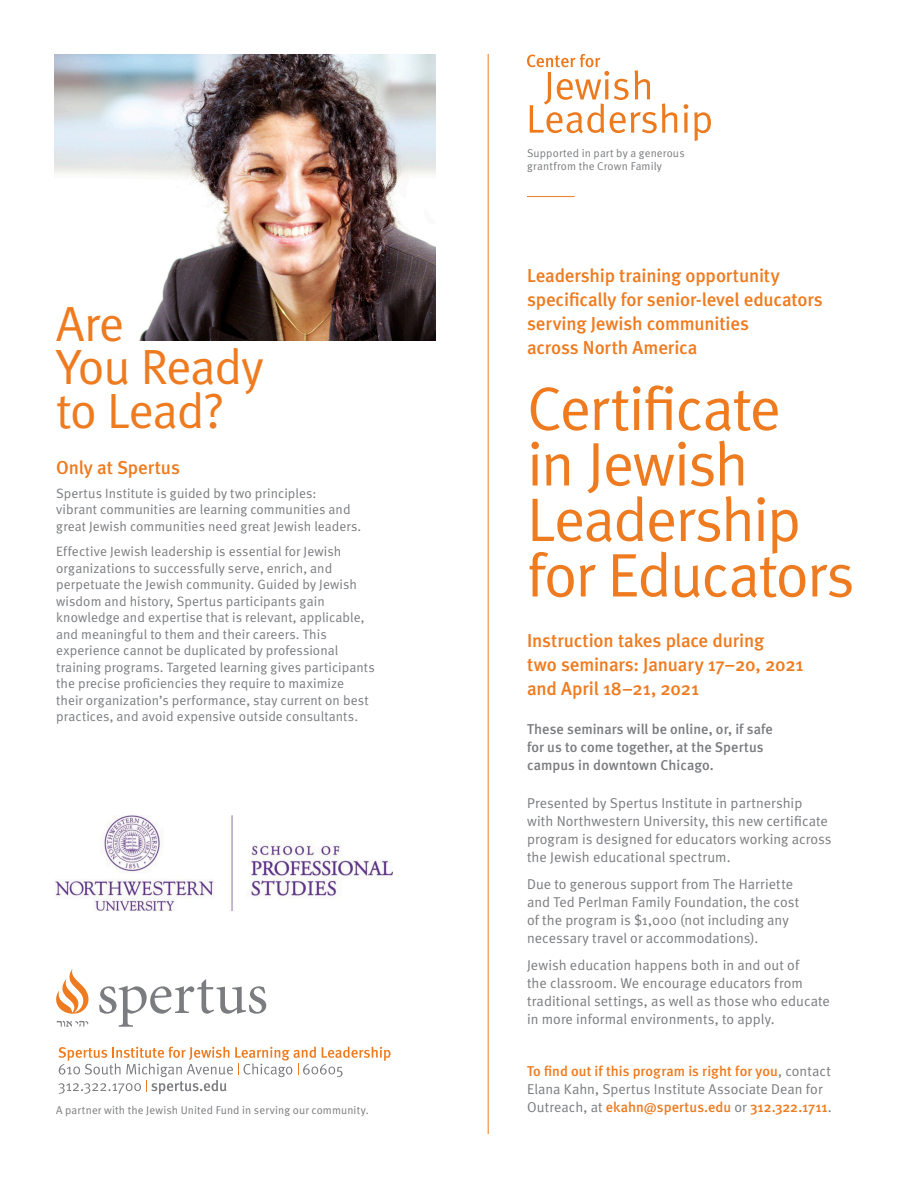
<style>
.page{position:relative;width:918px;height:1188px;background:#fff}
.page>*{position:absolute;margin:0;border:0;box-sizing:border-box;transform-origin:0 0}
._10_Leadership_title{font:61.5px/55.5px "Meta Normal";letter-spacing:-.03em;color:#ee7b1f}
.t1{font:49.5px/43.5px "Meta Normal";letter-spacing:-.025em;color:#ee7b1f}
._10_Leadership__subt{font:500 18.75px/24px "Meta";letter-spacing:-.01em;color:#ee7b1f}
._05_All__reg_para{font:14.25px/18px "Meta Normal";letter-spacing:.005em;color:#7a7c7f}
._05_All__reg_para-2{font:500 14.25px/18px "Meta";letter-spacing:.005em;color:#7a7c7f}
._05_All__reg_para-3{font:500 14.25px "Meta";letter-spacing:.005em;color:#ee7b1f}
.Answer{font:13.5px/16.5px "Meta Normal";letter-spacing:.005em;color:#7a7c7f}
.t2{font:11.25px/13.5px "Meta Normal";letter-spacing:.015em;color:#7a7c7f}
.s1{font-family:"Meta";font-weight:500;color:#ee7b1f}
.s2{font-family:"Meta Normal";font-weight:400;color:#7a7c7f}
</style>
<div class="page">
<hr style="left:488px;top:54px;width:1px;height:1080px;background:#ee7b1f">
<svg style="left:99px;top:979px;width:167px;height:48px"></svg>
<svg style="left:56px;top:969px;width:33px;height:58px"></svg>
<svg style="left:58px;top:1047px;width:333px;height:47px"></svg>
<img style="left:55px;top:815px;width:338px;height:96px">
<img style="left:54px;top:54px;width:381px;height:286px">
<svg style="left:527px;top:54px;width:150px;height:79px"></svg>
<svg style="left:684px;top:104px;width:4px;height:29px"></svg>
<svg style="left:694px;top:112px;width:17px;height:29px"></svg>
<hr style="left:527px;top:196px;width:48px;height:1px;background:#ee7b1f">
<p class="t1" style="left:56px;top:301px;width:209px">Are<br>You Ready to Lead?</p>
<p class="_10_Leadership__subt" style="left:56px;top:456px;width:125px">Only at Spertus</p>
<p class="Answer" style="left:56px;top:485px;width:307px">Spertus Institute is guided by two principles:<br>vibrant communities are learning communities and great Jewish communities need great Jewish leaders.</p>
<p class="Answer" style="left:56px;top:543px;width:320px">Effective Jewish leadership is essential for Jewish organizations to successfully serve, enrich, and perpetuate the Jewish community. Guided by Jewish wisdom and history, Spertus participants gain knowledge and expertise that is relevant, applicable, and meaningful to them and their careers. This experience cannot be duplicated by professional training programs. Targeted learning gives participants the precise proficiencies they require to maximize<br>their organization’s performance, stay current on best practices, and avoid expensive outside consultants.</p>
<p class="t2" style="left:527px;top:146px;width:159px">Supported in part by a generous grantfrom the Crown Family</p>
<p class="_10_Leadership__subt" style="left:527px;top:264px;width:297px">Leadership training opportunity specifically for senior-level educators serving Jewish communities<br>across North America</p>
<p class="_10_Leadership_title" style="left:527px;top:380px;width:329px">Certificate<br>in Jewish<br>Leadership for Educators</p>
<p class="_10_Leadership__subt" style="left:527px;top:629px;width:278px">Instruction takes place during<br>two seminars: January 17–20, 2021 and April 18–21, 2021</p>
<p class="_05_All__reg_para-2" style="left:527px;top:720px;width:247px">These seminars will be online, or, if safe for us to come together, at the Spertus campus in downtown Chicago.</p>
<p class="_05_All__reg_para" style="left:527px;top:794px;width:306px">Presented by Spertus Institute in partnership with Northwestern University, this new certificate program is designed for educators working across the Jewish educational spectrum.</p>
<p class="_05_All__reg_para" style="left:527px;top:875px;width:274px">Due to generous support from The Harriette and Ted Perlman Family Foundation, the cost of the program is $1,000 (not including any necessary travel or accommodations).</p>
<p class="_05_All__reg_para" style="left:527px;top:956px;width:304px">Jewish education happens both in and out of<br>the classroom. We encourage educators from traditional settings, as well as those who educate in more informal environments, to apply.</p>
<p class="_05_All__reg_para" style="left:527px;top:1062px;width:305px"><span class="s1">To find out if this program is right for you</span>, contact<br>Elana Kahn, Spertus Institute Associate Dean for</p>
<p class="t2" style="left:56px;top:1103px;width:314px">A partner with the Jewish United Fund in serving our community.</p>
<p class="_05_All__reg_para-3" style="left:527px;top:1099px;width:306px"><span class="s2">Outreach, at</span> ekahn@spertus.edu <span class="s2">or</span> 312.322.1711<span class="s2">.</span></p>
</div>
